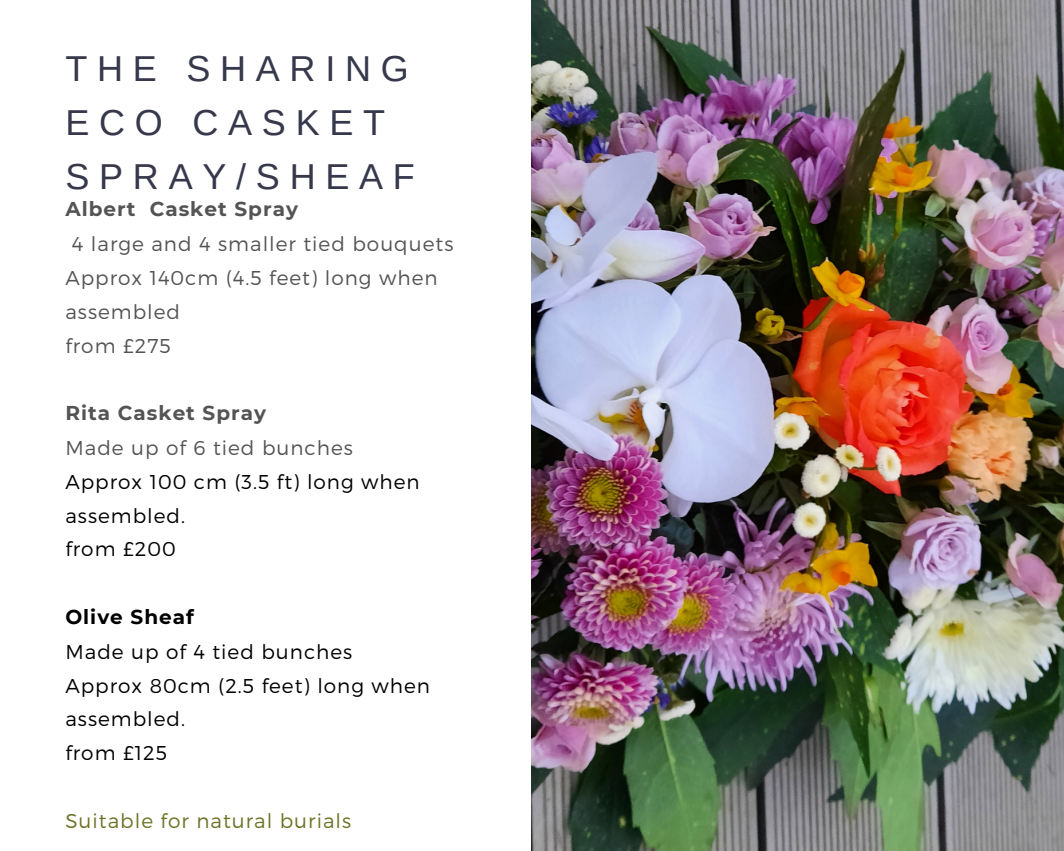
<style>
.page{position:relative;width:1064px;height:851px;background:#fff}
.page>*{position:absolute;margin:0;border:0;box-sizing:border-box;transform-origin:0 0}
.t1{font:36px/54px "Arimo";letter-spacing:.27em;color:#36384c}
.t2{font:300 19.95px/33.8px "Montserrat";letter-spacing:.05em;color:#000}
.t3{font:300 19.95px/33.8px "Montserrat";letter-spacing:.05em;color:#545454}
.t4{font:700 19.95px "Montserrat";letter-spacing:.05em;color:#545454}
.t5{font:300 19.95px "Montserrat";letter-spacing:.05em;color:#6d7325}
.t6{font:700 19.95px "Montserrat";letter-spacing:.05em;color:#000}
</style>
<div class="page">
<img style="left:531px;top:0;width:531px;height:850px">
<h1 class="t1" style="left:65px;top:41px;width:351px">THE SHARING<br>ECO CASKET<br>SPRAY/SHEAF</h1>
<p class="t4" style="left:65px;top:197px;width:234px">Albert Casket Spray</p>
<p class="t3" style="left:65px;top:226px;width:389px;text-indent:6px">4 large and 4 smaller tied bouquets<br>Approx 140cm (4.5 feet) long when assembled<br>from £275</p>
<p class="t4" style="left:65px;top:401px;width:202px">Rita Casket Spray</p>
<p class="t3" style="left:65px;top:430px;width:289px">Made up of 6 tied bunches</p>
<p class="t2" style="left:65px;top:464px;width:356px">Approx 100 cm (3.5 ft) long when assembled.<br>from £200</p>
<p class="t6" style="left:65px;top:604px;width:130px">Olive Sheaf</p>
<p class="t2" style="left:65px;top:633px;width:366px">Made up of 4 tied bunches<br>Approx 80cm (2.5 feet) long when assembled.<br>from £125</p>
<p class="t5" style="left:65px;top:807px;width:287px">Suitable for natural burials</p>
</div>
